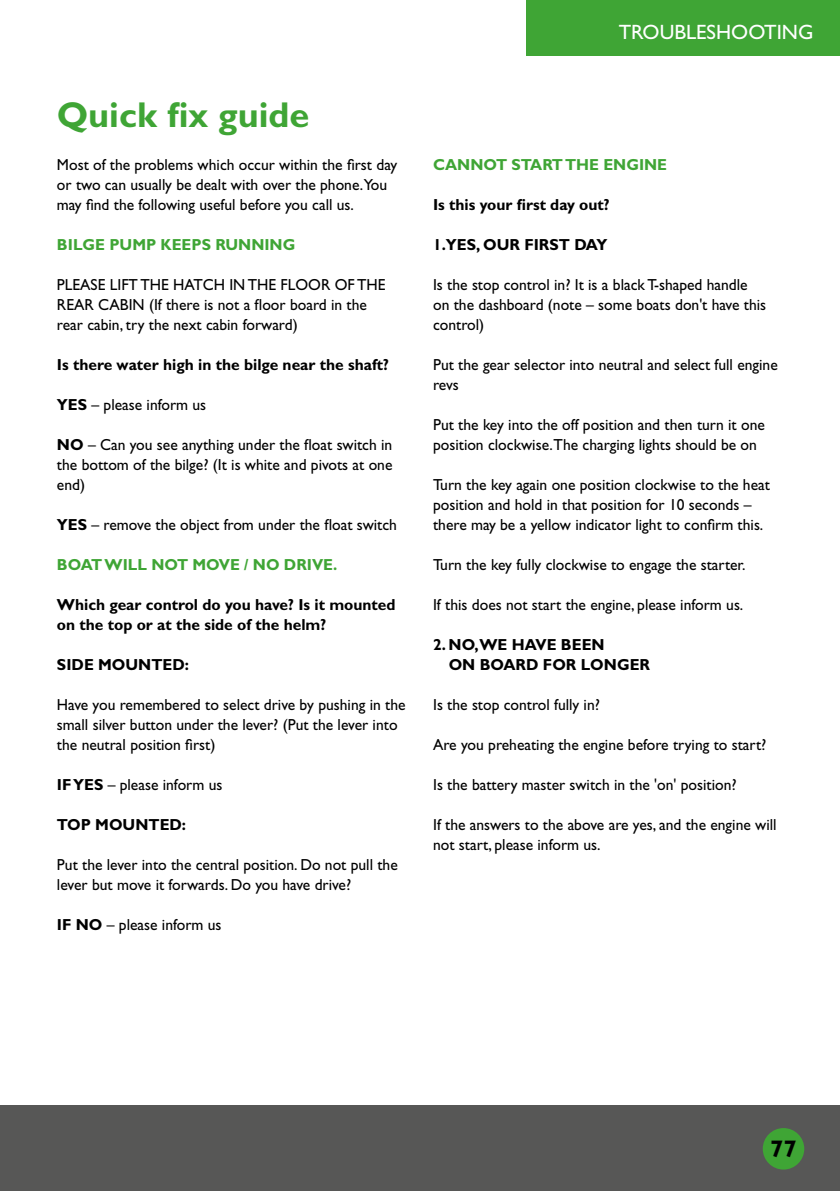
<style>
.page{position:relative;width:840px;height:1191px;background:#fff}
.page>*{position:absolute;margin:0;border:0;box-sizing:border-box;transform-origin:0 0}
.t1{font:700 36px "Gill Sans Std";color:#3fa535}
.t2{font:700 24px "Gill Sans Std";color:#000}
.t3{font:20.8px "Gill Sans Std";color:#fff}
.t4{font:16px/20px "Gill Sans Std";color:#000}
.t5{font:700 16px/20px "Gill Sans Std";color:#000}
.t6{font:700 16px "Gill Sans Std";color:#3fa535}
.s1{font-weight:700}
</style>
<div class="page">
<div style="left:0;top:1106px;width:839px;height:85px;background:#575756"></div>
<div style="left:762px;top:1128px;width:41px;height:41px;background:#3fa535;border-radius:50%"></div>
<div style="left:526px;top:0;width:313px;height:55px;background:#3fa535"></div>
<h1 class="t1" style="left:57px;top:93px;width:254px">Quick fix guide</h1>
<p class="t4" style="left:57px;top:154px;width:341px">Most of the problems which occur within the first day or two can usually be dealt with over the phone.You may find the following useful before you call us.</p>
<p class="t6" style="left:57px;top:235px;width:240px">BILGE PUMP KEEPS RUNNING</p>
<p class="t4" style="left:57px;top:274px;width:330px">PLEASE LIFT THE HATCH IN THE FLOOR OF THE<br>REAR CABIN (If there is not a floor board in the rear cabin, try the next cabin forward)</p>
<p class="t5" style="left:57px;top:354px;width:333px">Is there water high in the bilge near the shaft?</p>
<p class="t4" style="left:57px;top:394px;width:151px"><span class="s1">YES</span> – please inform us</p>
<p class="t4" style="left:57px;top:434px;width:337px;text-align:justify"><span class="s1">NO</span> – Can you see anything under the float switch in the bottom of the bilge? (It is white and pivots at one end)</p>
<p class="t4" style="left:57px;top:514px;width:341px"><span class="s1">YES</span> – remove the object from under the float switch</p>
<p class="t6" style="left:57px;top:555px;width:282px">BOAT WILL NOT MOVE / NO DRIVE.</p>
<p class="t5" style="left:57px;top:594px;width:340px">Which gear control do you have? Is it mounted on the top or at the side of the helm?</p>
<p class="t5" style="left:57px;top:654px;width:134px">SIDE MOUNTED:</p>
<p class="t4" style="left:57px;top:694px;width:350px">Have you remembered to select drive by pushing in the small silver button under the lever? (Put the lever into the neutral position first)</p>
<p class="t4" style="left:57px;top:774px;width:167px"><span class="s1">IF YES</span> – please inform us</p>
<p class="t5" style="left:57px;top:814px;width:131px">TOP MOUNTED:</p>
<p class="t4" style="left:57px;top:854px;width:342px">Put the lever into the central position. Do not pull the lever but move it forwards. Do you have drive?</p>
<p class="t4" style="left:57px;top:914px;width:166px"><span class="s1">IF NO</span> – please inform us</p>
<h3 class="t3" style="left:618px;top:20px;width:196px">TROUBLESHOOTING</h3>
<p class="t6" style="left:433px;top:155px;width:235px">CANNOT START THE ENGINE</p>
<p class="t5" style="left:433px;top:194px;width:178px">Is this your first day out?</p>
<p class="t5" style="left:433px;top:234px;width:176px">1.YES, OUR FIRST DAY</p>
<p class="t4" style="left:433px;top:274px;width:334px">Is the stop control in? It is a black T-shaped handle on the dashboard (note – some boats don't have this control)</p>
<p class="t4" style="left:433px;top:354px;width:346px">Put the gear selector into neutral and select full engine revs</p>
<p class="t4" style="left:433px;top:414px;width:333px">Put the key into the off position and then turn it one position clockwise.The charging lights should be on</p>
<p class="t4" style="left:433px;top:474px;width:338px">Turn the key again one position clockwise to the heat position and hold in that position for 10 seconds – there may be a yellow indicator light to confirm this.</p>
<p class="t4" style="left:433px;top:554px;width:314px">Turn the key fully clockwise to engage the starter.</p>
<p class="t4" style="left:433px;top:594px;width:311px">If this does not start the engine, please inform us.</p>
<p class="t5" style="left:448px;top:634px;width:203px;text-indent:-16px">2. NO,WE HAVE BEEN<br>ON BOARD FOR LONGER</p>
<p class="t4" style="left:433px;top:694px;width:168px">Is the stop control fully in?</p>
<p class="t4" style="left:433px;top:734px;width:334px">Are you preheating the engine before trying to start?</p>
<p class="t4" style="left:433px;top:774px;width:305px">Is the battery master switch in the 'on' position?</p>
<p class="t4" style="left:433px;top:814px;width:345px">If the answers to the above are yes, and the engine will not start, please inform us.</p>
<h2 class="t2" style="left:769px;top:1134px;width:28px">77</h2>
</div>
